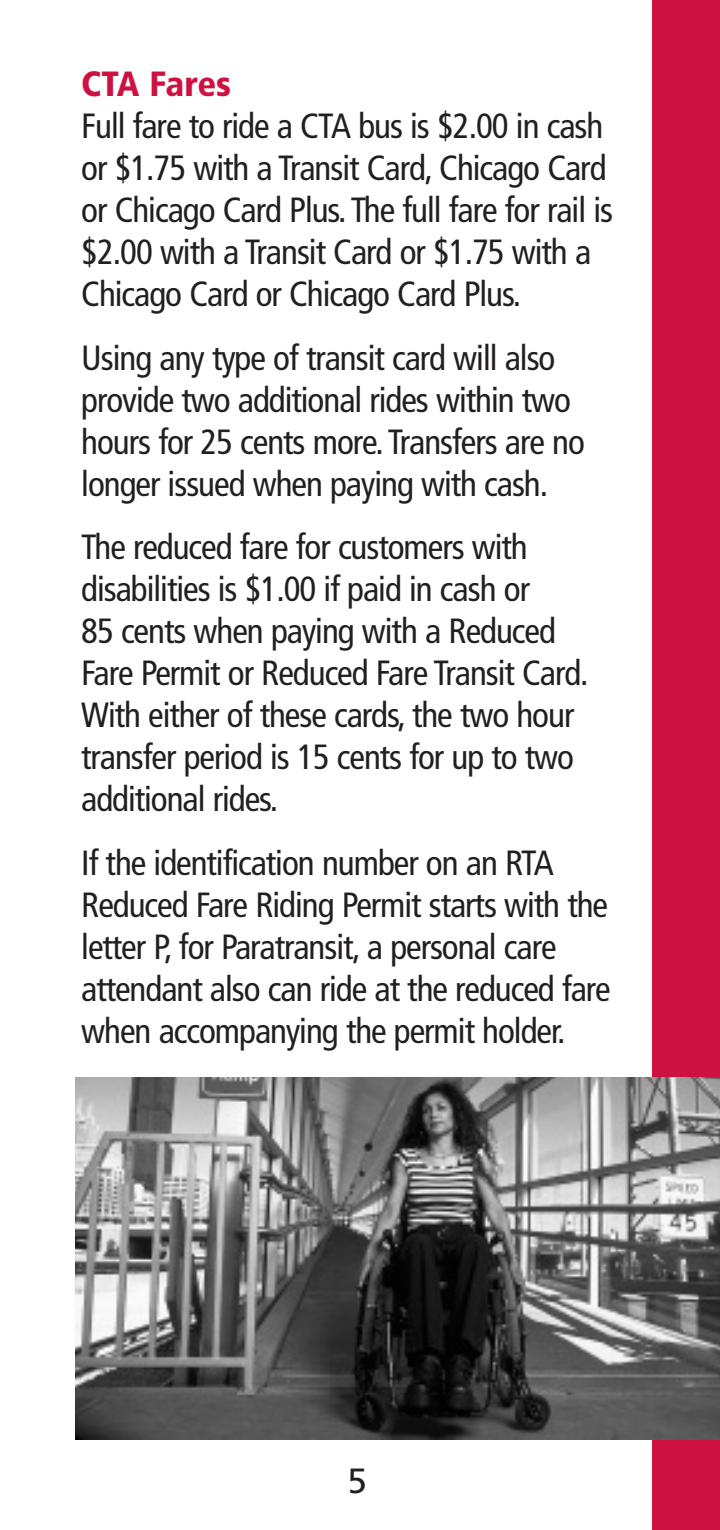
<style>
.page{position:relative;width:720px;height:1530px;background:#fff}
.page>*{position:absolute;margin:0;border:0;box-sizing:border-box;transform-origin:0 0}
.t1{font:condensed 35px/42px "Frutiger";letter-spacing:-.03em;color:#231f20}
.t2{font:900 condensed 35px "Frutiger";letter-spacing:-.01em;color:#cd1141}
.t3{font:35px "Frutiger";color:#231f20}
</style>
<div class="page">
<div style="left:652px;top:0;width:68px;height:1530px;background:#cd1141"></div>
<img style="left:76px;top:1077px;width:644px;height:362px">
<p class="t2" style="left:81px;top:70px;width:151px">CTA Fares</p>
<p class="t1" style="left:81px;top:108px;width:533px">Full fare to ride a CTA bus is $2.00 in cash or $1.75 with a Transit Card, Chicago Card or Chicago Card Plus. The full fare for rail is $2.00 with a Transit Card or $1.75 with a Chicago Card or Chicago Card Plus.</p>
<p class="t1" style="left:81px;top:339px;width:505px">Using any type of transit card will also provide two additional rides within two hours for 25 cents more. Transfers are no longer issued when paying with cash.</p>
<p class="t1" style="left:81px;top:529px;width:509px">The reduced fare for customers with disabilities is $1.00 if paid in cash or<br>85 cents when paying with a Reduced Fare Permit or Reduced Fare Transit Card.<br>With either of these cards, the two hour transfer period is 15 cents for up to two additional rides.</p>
<p class="t1" style="left:81px;top:845px;width:531px">If the identification number on an RTA Reduced Fare Riding Permit starts with the letter P, for Paratransit, a personal care attendant also can ride at the reduced fare when accompanying the permit holder.</p>
<p class="t3" style="left:348px;top:1467px;width:21px">5</p>
</div>
